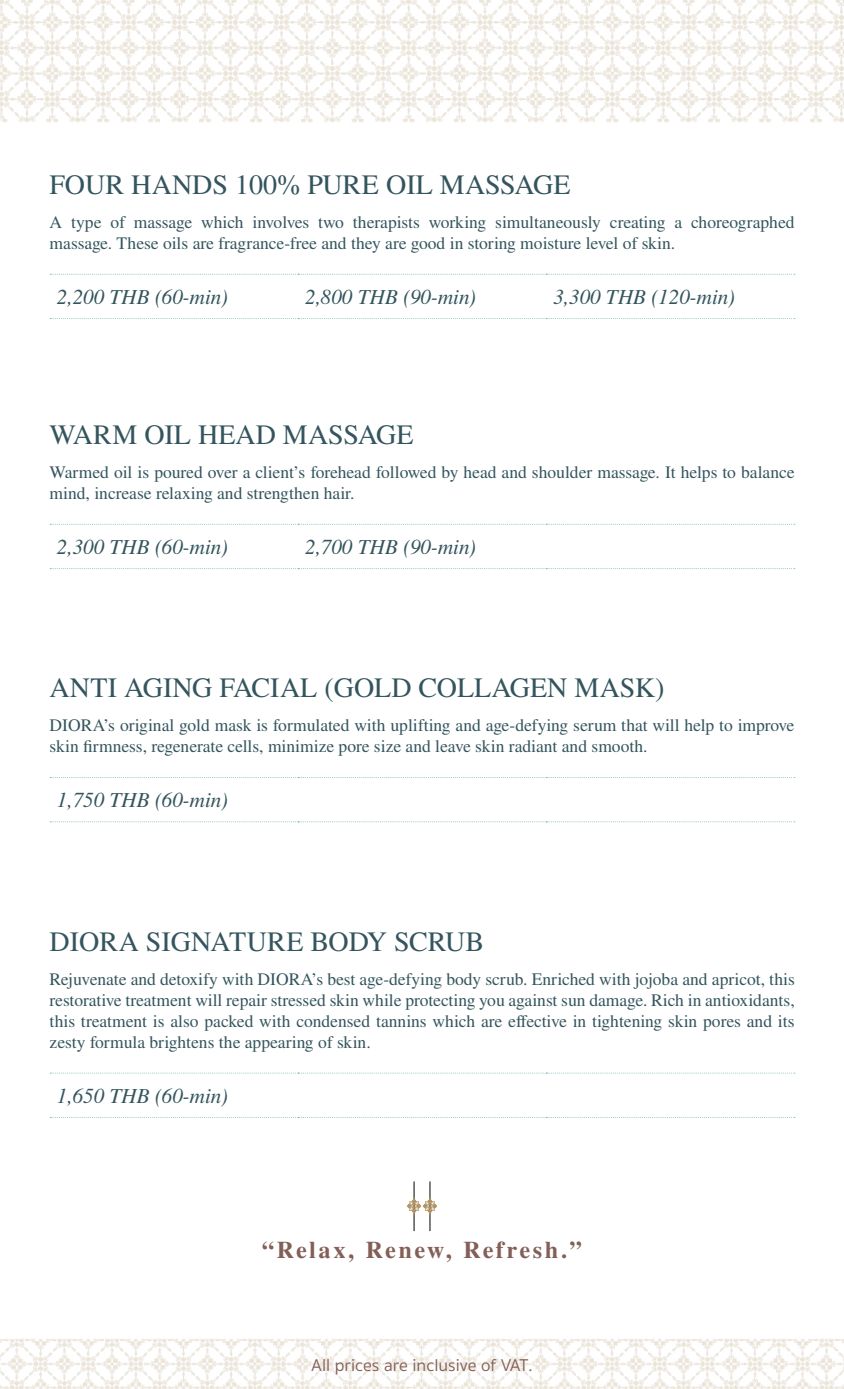
<style>
.page{position:relative;width:844px;height:1389px;background:#fff}
.page>*{position:absolute;margin:0;border:0;box-sizing:border-box;transform-origin:0 0}
.t1{font:28px "Nimbus Rom No 9 L";color:#34555e}
.t2{font:500 24.5px "Nimbus Rom No 9 L";letter-spacing:.095em;color:#835f57}
.t3{font:italic 21px "Nimbus Rom No 9 L";color:#34555e}
.t4{font:17.5px/21px "Nimbus Rom No 9 L";color:#34555e}
.t5{font:17.5px "Sukhumvit Set Text";color:#835f57}
</style>
<div class="page">
<svg style="left:50px;top:274px;width:744px;height:1px"></svg>
<svg style="left:50px;top:318px;width:744px;height:1px"></svg>
<svg style="left:50px;top:524px;width:744px;height:1px"></svg>
<svg style="left:50px;top:568px;width:744px;height:1px"></svg>
<svg style="left:50px;top:777px;width:744px;height:1px"></svg>
<svg style="left:50px;top:821px;width:744px;height:1px"></svg>
<svg style="left:50px;top:1073px;width:744px;height:1px"></svg>
<svg style="left:50px;top:1117px;width:744px;height:1px"></svg>
<hr style="left:429px;top:1181px;width:1px;height:50px;background:#000">
<hr style="left:413px;top:1181px;width:1px;height:50px;background:#000">
<img style="left:0;top:1188px;width:843px;height:201px">
<img style="left:0;top:0;width:843px;height:122px">
<h1 class="t1" style="left:50px;top:165px;width:522px">FOUR HANDS 100% PURE OIL MASSAGE</h1>
<p class="t4" style="left:50px;top:211px;width:746px">A type of massage which involves two therapists working simultaneously creating a choreographed massage. These oils are fragrance-free and they are good in storing moisture level of skin.</p>
<p class="t3" style="left:57px;top:284px;width:173px">2,200 THB (60-min)</p>
<p class="t3" style="left:305px;top:284px;width:173px">2,800 THB (90-min)</p>
<p class="t3" style="left:553px;top:284px;width:183px">3,300 THB (120-min)</p>
<h1 class="t1" style="left:50px;top:415px;width:365px">WARM OIL HEAD MASSAGE</h1>
<p class="t4" style="left:50px;top:461px;width:746px">Warmed oil is poured over a client’s forehead followed by head and shoulder massage. It helps to balance mind, increase relaxing and strengthen hair.</p>
<p class="t3" style="left:57px;top:534px;width:173px">2,300 THB (60-min)</p>
<p class="t3" style="left:305px;top:534px;width:173px">2,700 THB (90-min)</p>
<h1 class="t1" style="left:50px;top:668px;width:616px">ANTI AGING FACIAL (GOLD COLLAGEN MASK)</h1>
<p class="t4" style="left:50px;top:714px;width:746px">DIORA’s original gold mask is formulated with uplifting and age-defying serum that will help to improve skin firmness, regenerate cells, minimize pore size and leave skin radiant and smooth.</p>
<p class="t3" style="left:57px;top:787px;width:173px">1,750 THB (60-min)</p>
<h1 class="t1" style="left:50px;top:922px;width:436px">DIORA SIGNATURE BODY SCRUB</h1>
<p class="t4" style="left:50px;top:968px;width:746px;text-align:justify">Rejuvenate and detoxify with DIORA’s best age-defying body scrub. Enriched with jojoba and apricot, this restorative treatment will repair stressed skin while protecting you against sun damage. Rich in antioxidants, this treatment is also packed with condensed tannins which are effective in tightening skin pores and its zesty formula brightens the appearing of skin.</p>
<p class="t3" style="left:57px;top:1083px;width:173px">1,650 THB (60-min)</p>
<h2 class="t2" style="left:262px;top:1232px;width:321px">“Relax, Renew, Refresh.”</h2>
<p class="t5" style="left:311px;top:1354px;width:223px">All prices are inclusive of VAT.</p>
</div>
